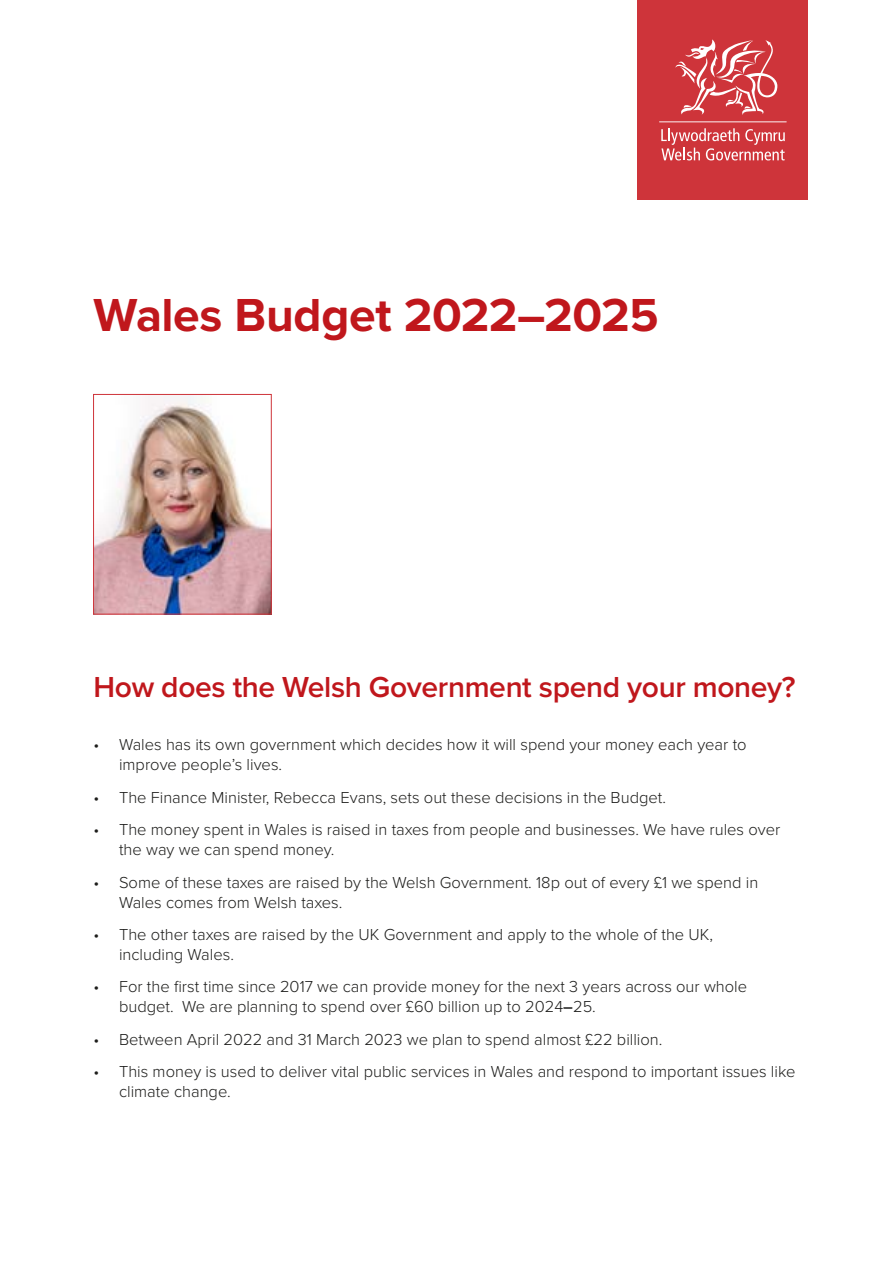
<style>
.page{position:relative;width:893px;height:1263px;background:#fff}
.page>*{position:absolute;margin:0;border:0;box-sizing:border-box;transform-origin:0 0}
.Main_title{font:700 48px "Proxima Nova";letter-spacing:-.01em;color:#c0171c}
.heading_1{font:600 30px "Proxima Nova";letter-spacing:-.01em;color:#c0171c}
.t1{font:300 16.5px/19.8px "Proxima Nova";color:#1d1d1b}
.s1{font-weight:600}
</style>
<div class="page">
<div style="left:638px;top:0;width:170px;height:200px;background:#ce343a"></div>
<svg style="left:675px;top:39px;width:102px;height:76px"></svg>
<svg style="left:661px;top:128px;width:124px;height:32px"></svg>
<hr style="left:659px;top:121px;width:128px;height:1px;background:#fff">
<img style="left:95px;top:396px;width:175px;height:216px">
<div style="left:93px;top:394px;width:179px;height:220px;border:1px solid #ce343a"></div>
<p class="Main_title" style="left:94px;top:280px;width:566px">Wales Budget 2022–2025</p>
<p class="heading_1" style="left:94px;top:664px;width:703px">How does the Welsh Government spend your money?</p>
<p class="t1" style="left:119px;top:734px;width:629px;text-indent:-26px">• Wales has its own government which decides how it will spend your money each year to improve people’s lives.</p>
<p class="t1" style="left:94px;top:786px;width:574px">• The Finance Minister, Rebecca Evans, sets out these decisions in the Budget.</p>
<p class="t1" style="left:119px;top:819px;width:663px;text-indent:-26px">• The money spent in Wales is raised in taxes from people and businesses. We have rules over the way we can spend money.</p>
<p class="t1" style="left:119px;top:871px;width:641px;text-indent:-26px">• Some of these taxes are raised by the Welsh Government. 18p out of every £1 we spend in<br>Wales comes from Welsh taxes.</p>
<p class="t1" style="left:119px;top:924px;width:596px;text-indent:-26px">• The other taxes are raised by the UK Government and apply to the whole of the UK, including Wales.</p>
<p class="t1" style="left:119px;top:976px;width:630px;text-indent:-26px">• For the first time since 2017 we can provide money for the next 3 years across our whole budget. We are planning to spend over £60 billion up to 2024<span class="s1">–</span>25.</p>
<p class="t1" style="left:94px;top:1028px;width:570px">• Between April 2022 and 31 March 2023 we plan to spend almost £22 billion.</p>
<p class="t1" style="left:119px;top:1061px;width:678px;text-indent:-26px">• This money is used to deliver vital public services in Wales and respond to important issues like climate change.</p>
</div>
